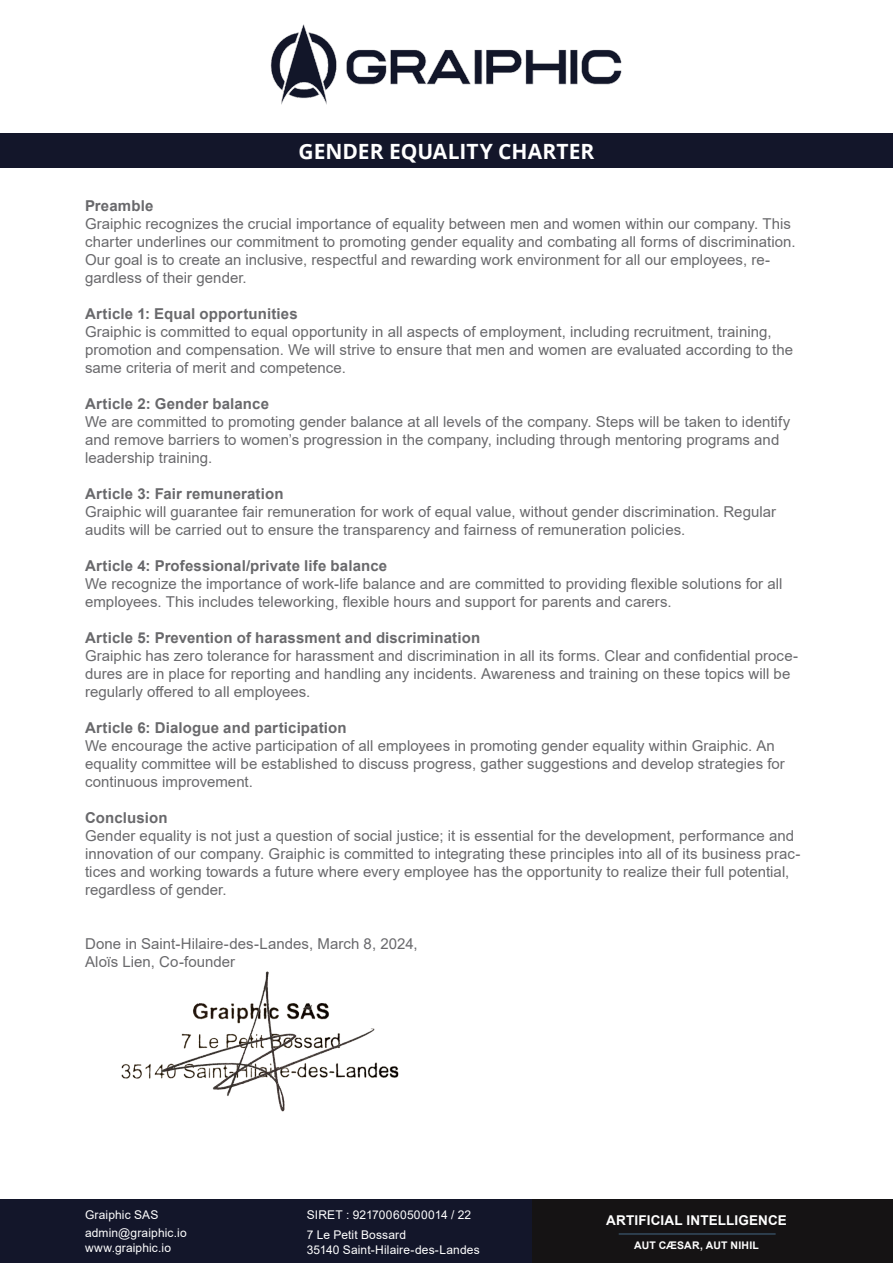
<style>
.page{position:relative;width:893px;height:1263px;background:#fff}
.page>*{position:absolute;margin:0;border:0;box-sizing:border-box;transform-origin:0 0}
.Title_I{font:700 21px "Open Sans";letter-spacing:.005em;color:#fff}
.List___Bullet{font:15px/18px "Arial";letter-spacing:.005em;color:#69696c}
.List___Bullet-2{font:700 15px "Arial";letter-spacing:.01em;color:#69696c}
.t1{font:700 13.5px "Arial";letter-spacing:.01em;color:#fff}
.t2{font:12px/18.6px "Arial";letter-spacing:.01em;color:#fff}
.t3{font:700 10.5px "Arial";letter-spacing:.015em;color:#fff}
</style>
<div class="page">
<div style="left:510px;top:1199px;width:383px;height:64px;background:#151314"></div>
<div style="left:0;top:1199px;width:531px;height:64px;background:#13162a"></div>
<hr style="left:619px;top:1233px;width:157px;height:2px;background:#354b5e">
<div style="left:0;top:134px;width:893px;height:34px;background:#13162a"></div>
<img style="left:270px;top:24px;width:352px;height:81px">
<img style="left:121px;top:1064px;width:278px;height:15px">
<img style="left:147px;top:971px;width:235px;height:141px">
<p class="Title_I" style="left:298px;top:136px;width:297px">GENDER EQUALITY CHARTER</p>
<p class="List___Bullet-2" style="left:85px;top:195px;width:70px">Preamble</p>
<p class="List___Bullet" style="left:85px;top:214px;width:712px">Graiphic recognizes the crucial importance of equality between men and women within our company. This charter underlines our commitment to promoting gender equality and combating all forms of discrimination.<br>Our goal is to create an inclusive, respectful and rewarding work environment for all our employees, re&shy;gardless of their gender.</p>
<p class="List___Bullet-2" style="left:85px;top:303px;width:214px">Article 1: Equal opportunities</p>
<p class="List___Bullet" style="left:85px;top:322px;width:710px">Graiphic is committed to equal opportunity in all aspects of employment, including recruitment, training, promotion and compensation. We will strive to ensure that men and women are evaluated according to the same criteria of merit and competence.</p>
<p class="List___Bullet-2" style="left:85px;top:393px;width:186px">Article 2: Gender balance</p>
<p class="List___Bullet" style="left:85px;top:412px;width:707px">We are committed to promoting gender balance at all levels of the company. Steps will be taken to identify and remove barriers to women’s progression in the company, including through mentoring programs and leadership training.</p>
<p class="List___Bullet-2" style="left:85px;top:483px;width:200px">Article 3: Fair remuneration</p>
<p class="List___Bullet" style="left:85px;top:502px;width:693px">Graiphic will guarantee fair remuneration for work of equal value, without gender discrimination. Regular audits will be carried out to ensure the transparency and fairness of remuneration policies.</p>
<p class="List___Bullet-2" style="left:85px;top:555px;width:304px">Article 4: Professional/private life balance</p>
<p class="List___Bullet" style="left:85px;top:574px;width:699px">We recognize the importance of work-life balance and are committed to providing flexible solutions for all employees. This includes teleworking, flexible hours and support for parents and carers.</p>
<p class="List___Bullet-2" style="left:85px;top:627px;width:397px">Article 5: Prevention of harassment and discrimination</p>
<p class="List___Bullet" style="left:85px;top:646px;width:715px">Graiphic has zero tolerance for harassment and discrimination in all its forms. Clear and confidential proce&shy;dures are in place for reporting and handling any incidents. Awareness and training on these topics will be regularly offered to all employees.</p>
<p class="List___Bullet-2" style="left:85px;top:717px;width:263px">Article 6: Dialogue and participation</p>
<p class="List___Bullet" style="left:85px;top:736px;width:701px">We encourage the active participation of all employees in promoting gender equality within Graiphic. An equality committee will be established to discuss progress, gather suggestions and develop strategies for continuous improvement.</p>
<p class="List___Bullet-2" style="left:85px;top:807px;width:84px">Conclusion</p>
<p class="List___Bullet" style="left:85px;top:826px;width:717px">Gender equality is not just a question of social justice; it is essential for the development, performance and innovation of our company. Graiphic is committed to integrating these principles into all of its business prac&shy;tices and working towards a future where every employee has the opportunity to realize their full potential, regardless of gender.</p>
<p class="List___Bullet" style="left:85px;top:934px;width:334px">Done in Saint-Hilaire-des-Landes, March 8, 2024,</p>
<p class="List___Bullet" style="left:85px;top:952px;width:152px">Aloïs Lien, Co-founder</p>
<p class="t2" style="left:85px;top:1205px;width:103px">Graiphic SAS admin@graiphic.io</p>
<p class="t2" style="left:85px;top:1238px;width:88px">www.graiphic.io</p>
<p class="t2" style="left:307px;top:1204px;width:166px;line-height:20.9px">SIRET : 92170060500014 / 22<br>7 Le Petit Bossard</p>
<p class="t2" style="left:307px;top:1240px;width:175px">35140 Saint-Hilaire-des-Landes</p>
<p class="t1" style="left:606px;top:1211px;width:182px">ARTIFICIAL INTELLIGENCE</p>
<p class="t3" style="left:634px;top:1238px;width:126px">AUT CÆSAR, AUT NIHIL</p>
</div>
